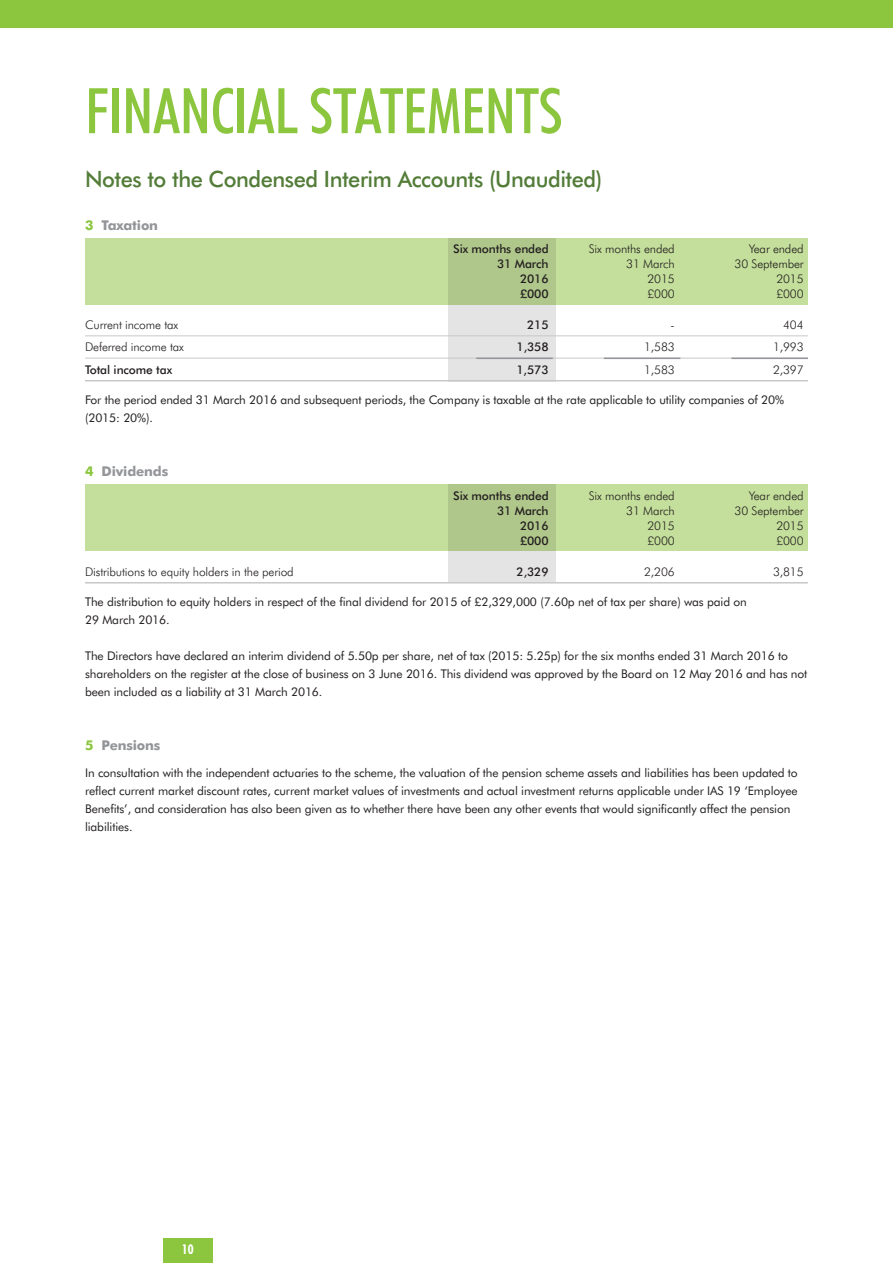
<style>
.page{position:relative;width:893px;height:1263px;background:#fff}
.page>*{position:absolute;margin:0;border:0;box-sizing:border-box;transform-origin:0 0}
.t1{font:500 condensed 63px "Futura BT";letter-spacing:-.01em;color:#8bc63e}
.Main_sub_head{font:500 22.5px "Futura BT";letter-spacing:-.02em;color:#527c38}
.Notes_headers{font:700 13.5px "Futura BT";letter-spacing:-.01em;color:#939598}
.t2{font:700 condensed 13.5px "Futura BT";color:#fff}
.text{font:12px/18px "Futura BT";letter-spacing:-.01em;color:#231f20}
.text-2{font:300 12px "Futura BT";letter-spacing:-.01em;color:#231f20}
.TableTabsRules{font:300 12px "Futura BT";letter-spacing:-.01em;color:#231f20}
.text-3{font:500 12px "Futura BT";letter-spacing:-.01em;color:#231f20}
.TableTabsRules-2{font:500 12px "Futura BT";letter-spacing:-.01em;color:#231f20}
.s1{color:#8bc63e}
</style>
<div class="page">
<div style="left:163px;top:1238px;width:50px;height:25px;background:#8bc63e"></div>
<div style="left:0;top:0;width:893px;height:28px;background:#8bc63e"></div>
<div style="left:85px;top:484px;width:723px;height:66px;background:#c4df9b"></div>
<svg style="left:448px;top:484px;width:107px;height:98px;background:#c0d0a7"></svg>
<div style="left:85px;top:238px;width:723px;height:67px;background:#c4df9b"></div>
<svg style="left:448px;top:238px;width:107px;height:142px;background:#cbd5b9"></svg>
<hr style="left:85px;top:335px;width:723px;height:1px;background:#c7c8ca">
<hr style="left:85px;top:358px;width:723px;height:1px;background:#c7c8ca">
<hr style="left:85px;top:380px;width:723px;height:1px;background:#c7c8ca">
<hr style="left:85px;top:582px;width:723px;height:1px;background:#c7c8ca">
<hr style="left:476px;top:358px;width:77px;height:1px;background:#939598">
<hr style="left:604px;top:358px;width:76px;height:1px;background:#939598">
<hr style="left:731px;top:358px;width:77px;height:1px;background:#939598">
<h1 class="t1" style="left:85px;top:73px;width:479px">FINANCIAL STATEMENTS</h1>
<p class="Main_sub_head" style="left:85px;top:166px;width:519px">Notes to the Condensed Interim Accounts (Unaudited)</p>
<p class="Notes_headers" style="left:85px;top:217px;width:75px"><span class="s1">3</span> Taxation</p>
<p class="text-3" style="left:453px;top:242px;width:97px">Six months ended</p>
<p class="text-2" style="left:589px;top:242px;width:87px">Six months ended</p>
<p class="text-2" style="left:749px;top:242px;width:56px">Year ended</p>
<p class="text-3" style="left:497px;top:257px;width:53px">31 March</p>
<p class="text-2" style="left:626px;top:257px;width:50px">31 March</p>
<p class="text-2" style="left:735px;top:257px;width:71px">30 September</p>
<p class="text-3" style="left:520px;top:272px;width:30px">2016</p>
<p class="text-2" style="left:647px;top:272px;width:29px">2015</p>
<p class="text-2" style="left:776px;top:272px;width:29px">2015</p>
<p class="text-3" style="left:520px;top:287px;width:30px">£000</p>
<p class="text-2" style="left:647px;top:287px;width:29px">£000</p>
<p class="text-2" style="left:776px;top:287px;width:29px">£000</p>
<p class="TableTabsRules" style="left:85px;top:318px;width:95px">Current income tax</p>
<p class="TableTabsRules-2" style="left:527px;top:318px;width:23px">215</p>
<p class="TableTabsRules" style="left:670px;top:318px;width:6px">-</p>
<p class="TableTabsRules" style="left:783px;top:318px;width:22px">404</p>
<p class="TableTabsRules" style="left:85px;top:340px;width:100px">Deferred income tax</p>
<p class="TableTabsRules-2" style="left:516px;top:340px;width:34px">1,358</p>
<p class="TableTabsRules" style="left:644px;top:340px;width:32px">1,583</p>
<p class="TableTabsRules" style="left:773px;top:340px;width:32px">1,993</p>
<p class="TableTabsRules-2" style="left:85px;top:362px;width:89px">Total income tax</p>
<p class="TableTabsRules-2" style="left:516px;top:362px;width:34px">1,573</p>
<p class="TableTabsRules" style="left:644px;top:362px;width:32px">1,583</p>
<p class="TableTabsRules" style="left:773px;top:362px;width:32px">2,397</p>
<p class="text" style="left:85px;top:391px;width:700px">For the period ended 31 March 2016 and subsequent periods, the Company is taxable at the rate applicable to utility companies of 20% (2015: 20%).</p>
<p class="Notes_headers" style="left:85px;top:463px;width:85px"><span class="s1">4</span> Dividends</p>
<p class="text-3" style="left:453px;top:488px;width:97px">Six months ended</p>
<p class="text-2" style="left:589px;top:488px;width:87px">Six months ended</p>
<p class="text-2" style="left:749px;top:488px;width:56px">Year ended</p>
<p class="text-3" style="left:497px;top:503px;width:53px">31 March</p>
<p class="text-2" style="left:626px;top:503px;width:50px">31 March</p>
<p class="text-2" style="left:735px;top:503px;width:71px">30 September</p>
<p class="text-3" style="left:520px;top:518px;width:30px">2016</p>
<p class="text-2" style="left:647px;top:518px;width:29px">2015</p>
<p class="text-2" style="left:776px;top:518px;width:29px">2015</p>
<p class="text-3" style="left:520px;top:533px;width:30px">£000</p>
<p class="text-2" style="left:647px;top:533px;width:29px">£000</p>
<p class="text-2" style="left:776px;top:533px;width:29px">£000</p>
<p class="TableTabsRules" style="left:85px;top:564px;width:210px">Distributions to equity holders in the period</p>
<p class="TableTabsRules-2" style="left:516px;top:564px;width:34px">2,329</p>
<p class="TableTabsRules" style="left:644px;top:564px;width:32px">2,206</p>
<p class="TableTabsRules" style="left:773px;top:564px;width:32px">3,815</p>
<p class="text" style="left:85px;top:593px;width:663px">The distribution to equity holders in respect of the final dividend for 2015 of £2,329,000 (7.60p net of tax per share) was paid on<br>29 March 2016.</p>
<p class="text" style="left:85px;top:647px;width:724px">The Directors have declared an interim dividend of 5.50p per share, net of tax (2015: 5.25p) for the six months ended 31 March 2016 to shareholders on the register at the close of business on 3 June 2016. This dividend was approved by the Board on 12 May 2016 and has not been included as a liability at 31 March 2016.</p>
<p class="Notes_headers" style="left:85px;top:737px;width:77px"><span class="s1">5</span> Pensions</p>
<p class="text" style="left:85px;top:763px;width:714px">In consultation with the independent actuaries to the scheme, the valuation of the pension scheme assets and liabilities has been updated to reflect current market discount rates, current market values of investments and actual investment returns applicable under IAS 19 ‘Employee Benefits’, and consideration has also been given as to whether there have been any other events that would significantly affect the pension liabilities.</p>
<p class="t2" style="left:182px;top:1241px;width:13px">10</p>
</div>
